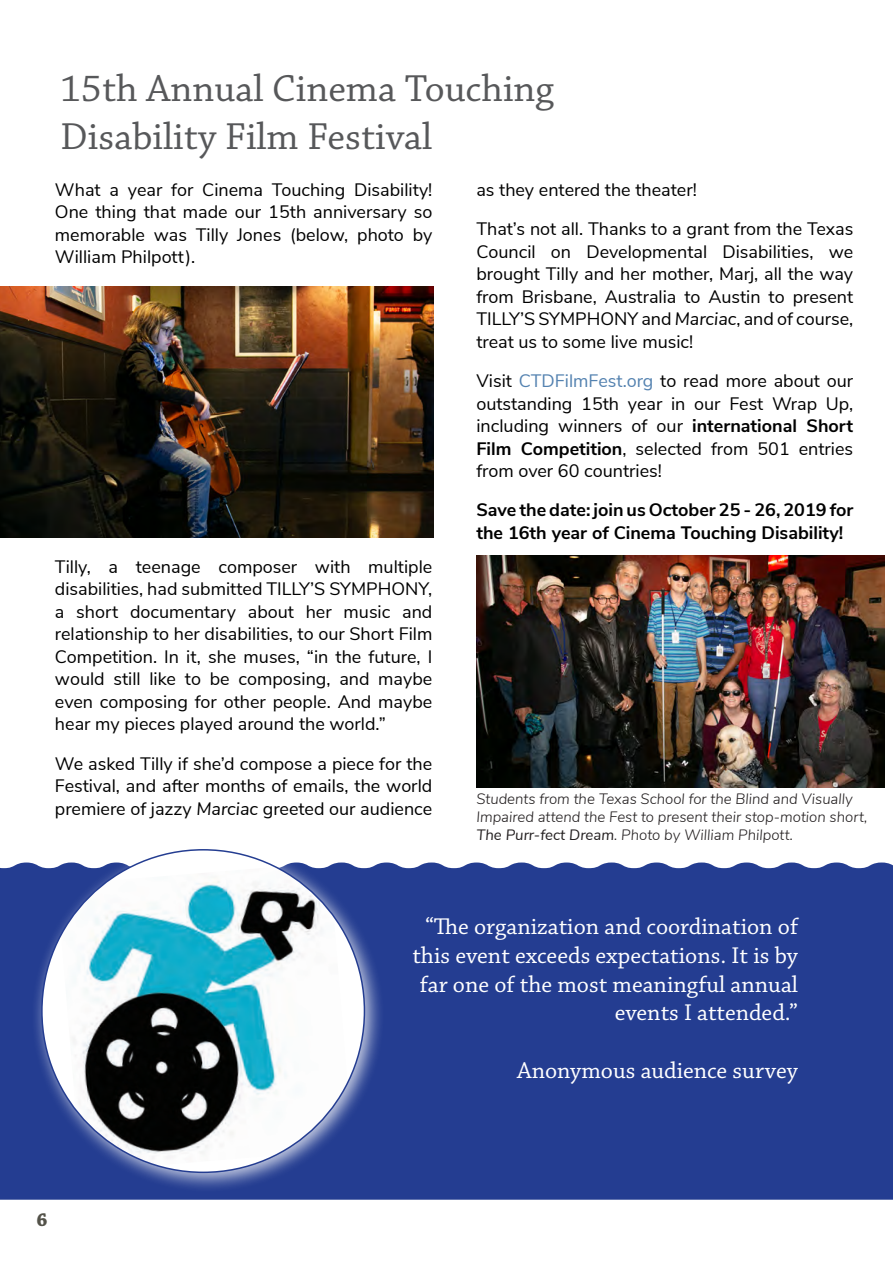
<style>
.page{position:relative;width:893px;height:1263px;background:#fff}
.page>*{position:absolute;margin:0;border:0;box-sizing:border-box;transform-origin:0 0}
.cover_head1-blue{font:39.45px/47.4px "Chaparral Pro";color:#57585a}
.t1{font:24px/28.8px "Chaparral Pro";color:#fff;text-align:right}
.t2{font:700 19.8px "Chaparral Pro";color:#535249}
.body_head2{font:18px/22.5px "Nunito Sans";color:#000;text-align:justify}
.body_head2-2{font:700 18px/22.5px "Nunito Sans";color:#000}
.t3{font:italic 300 15px/18px "Nunito Sans";color:#231f20}
.s1{font-style:italic}
.s2{color:#5482b0}
.s3{font-weight:700}
.s4{font-weight:400}
</style>
<div class="page">
<div style="left:0;top:862px;width:893px;height:338px;background:#243d91"></div>
<img style="left:0;top:287px;width:434px;height:250px">
<div style="left:31px;top:838px;width:354px;height:355px;background:#fff;opacity:.75"></div>
<div style="left:42px;top:850px;width:322px;height:322px;background:#fff;border-radius:50%"></div>
<img style="left:61px;top:867px;width:286px;height:298px">
<img style="left:476px;top:555px;width:409px;height:233px">
<p class="cover_head1-blue" style="left:61px;top:67px;width:495px">15th Annual Cinema Touching<br>Disability Film Festival</p>
<p class="body_head2" style="left:476px;top:177px;width:222px">as they entered the theater!</p>
<p class="body_head2" style="left:476px;top:216px;width:378px">That’s not all. Thanks to a grant from the Texas Council on Developmental Disabilities, we brought Tilly and her mother, Marj, all the way from Brisbane, Australia to Austin to present TILLY’S SYMPHONY and <span class="s1">Marciac</span>, and of course, treat us to some live music!</p>
<p class="body_head2" style="left:476px;top:368px;width:378px">Visit <span class="s2">CTDFilmFest.org</span> to read more about our outstanding 15th year in our Fest Wrap Up, including winners of our <span class="s3">international Short Film Competition</span>, selected from 501 entries from over 60 countries!</p>
<p class="body_head2-2" style="left:476px;top:498px;width:378px">Save the date: join us October 25 - 26, 2019 for the 16th year of Cinema Touching Disability!</p>
<p class="body_head2" style="left:55px;top:177px;width:379px">What a year for Cinema Touching Disability!<br>One thing that made our 15th anniversary so memorable was Tilly Jones (below, photo by William Philpott).</p>
<p class="body_head2" style="left:55px;top:554px;width:379px">Tilly, a teenage composer with multiple disabilities, had submitted TILLY’S SYMPHONY, a short documentary about her music and relationship to her disabilities, to our Short Film Competition. In it, she muses, “in the future, I would still like to be composing, and maybe even composing for other people. And maybe hear my pieces played around the world.”</p>
<p class="body_head2" style="left:55px;top:751px;width:379px">We asked Tilly if she’d compose a piece for the Festival, and after months of emails, the world premiere of jazzy <span class="s1">Marciac</span> greeted our audience</p>
<p class="t3" style="left:476px;top:789px;width:392px">Students from the Texas School for the Blind and Visually<br>Impaired attend the Fest to present their stop-motion short,</p>
<p class="t3" style="left:476px;top:825px;width:318px"><span class="s4">The Purr-fect Dream</span>. Photo by William Philpott.</p>
<p class="t1" style="left:412px;top:913px;width:387px">“The organization and coordination of this event exceeds expectations. It is by far one of the most meaningful annual events I attended.”</p>
<p class="t1" style="left:517px;top:1057px;width:282px">Anonymous audience survey</p>
<p class="t2" style="left:36px;top:1207px;width:13px">6</p>
</div>
